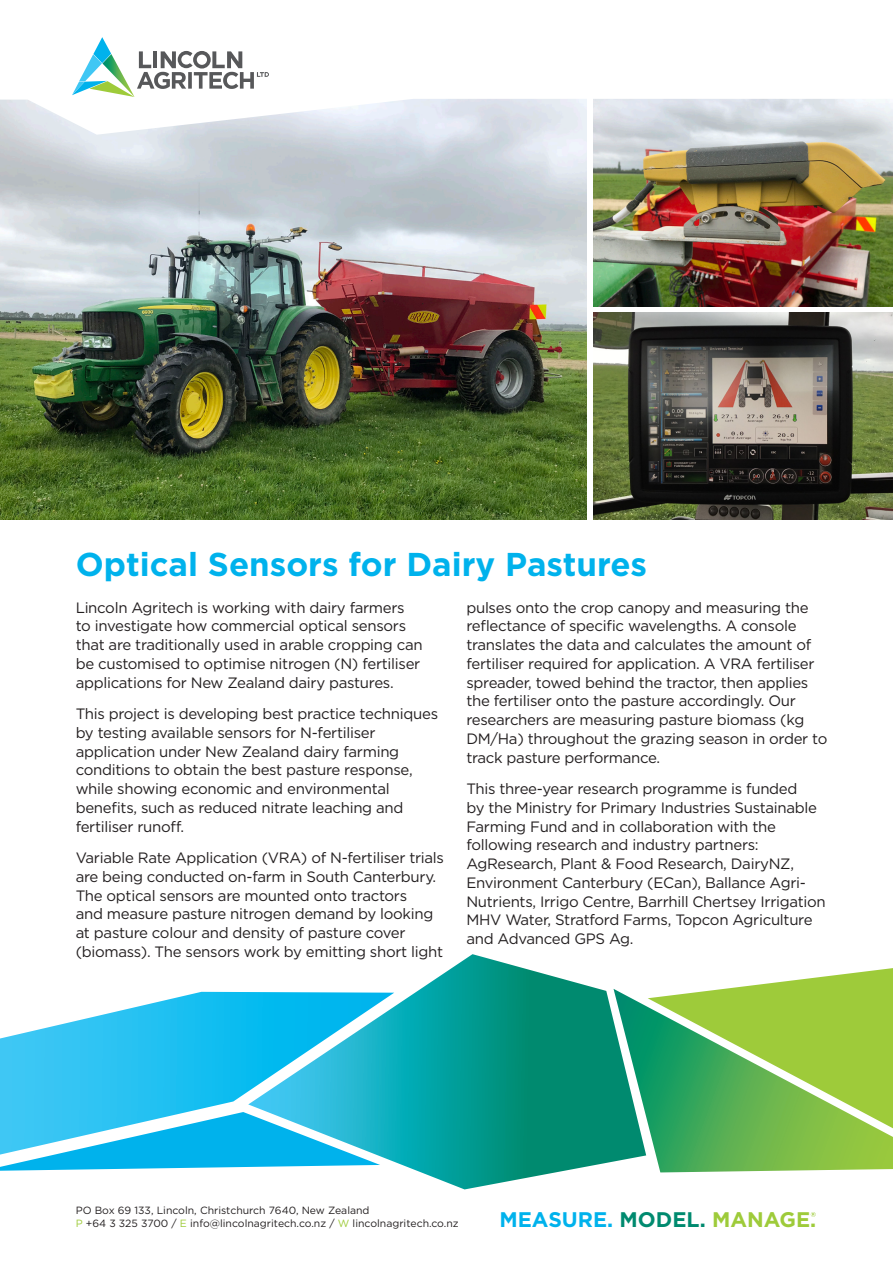
<style>
.page{position:relative;width:893px;height:1263px;background:#fff}
.page>*{position:absolute;margin:0;border:0;box-sizing:border-box;transform-origin:0 0}
.t1{font:700 33px "Gotham";color:#00b2ec}
.t2{font:700 21.15px "Gotham";color:#00b2ec}
.t3{font:15px/18.8px "Gotham";letter-spacing:-.02em;color:#231f20}
.t4{font:10.5px/13.6px "Gotham";color:#231f20}
.s1{color:#9ecb3a}
.s2{color:#008a6f}
</style>
<div class="page">
<img style="left:593px;top:135px;width:300px;height:171px">
<img style="left:0;top:135px;width:587px;height:385px">
<svg style="left:0;top:99px;width:893px;height:36px"></svg>
<svg style="left:72px;top:37px;width:197px;height:60px"></svg>
<img style="left:593px;top:312px;width:300px;height:208px">
<svg style="left:380px;top:954px;width:233px;height:235px"></svg>
<svg style="left:0;top:1154px;width:380px;height:17px"></svg>
<svg style="left:0;top:992px;width:394px;height:162px"></svg>
<svg style="left:613px;top:989px;width:280px;height:183px;background:#68b870"></svg>
<svg style="left:648px;top:968px;width:245px;height:160px;background:#8cc761"></svg>
<svg style="left:811px;top:1212px;width:5px;height:5px"></svg>
<p class="t1" style="left:76px;top:542px;width:573px">Optical Sensors for Dairy Pastures</p>
<p class="t3" style="left:466px;top:598px;width:363px">pulses onto the crop canopy and measuring the reflectance of specific wavelengths. A console translates the data and calculates the amount of fertiliser required for application. A VRA fertiliser spreader, towed behind the tractor, then applies the fertiliser onto the pasture accordingly. Our researchers are measuring pasture biomass (kg DM/Ha) throughout the grazing season in order to track pasture performance.</p>
<p class="t3" style="left:466px;top:779px;width:361px">This three-year research programme is funded<br>by the Ministry for Primary Industries Sustainable Farming Fund and in collaboration with the following research and industry partners:<br>AgResearch, Plant &amp; Food Research, DairyNZ, Environment Canterbury (ECan), Ballance Agri-Nutrients, Irrigo Centre, Barrhill Chertsey Irrigation MHV Water, Stratford Farms, Topcon Agriculture and Advanced GPS Ag.</p>
<p class="t3" style="left:76px;top:598px;width:348px">Lincoln Agritech is working with dairy farmers to investigate how commercial optical sensors that are traditionally used in arable cropping can be customised to optimise nitrogen (N) fertiliser applications for New Zealand dairy pastures.</p>
<p class="t3" style="left:76px;top:704px;width:364px">This project is developing best practice techniques by testing available sensors for N-fertiliser application under New Zealand dairy farming conditions to obtain the best pasture response, while showing economic and environmental benefits, such as reduced nitrate leaching and fertiliser runoff.</p>
<p class="t3" style="left:76px;top:848px;width:370px">Variable Rate Application (VRA) of N-fertiliser trials are being conducted on-farm in South Canterbury.<br>The optical sensors are mounted onto tractors<br>and measure pasture nitrogen demand by looking at pasture colour and density of pasture cover (biomass). The sensors work by emitting short light</p>
<p class="t4" style="left:76px;top:1203px;width:384px">PO Box 69 133, Lincoln, Christchurch 7640, New Zealand<br><span class="s1">P</span> +64 3 325 3700 / <span class="s1">E</span> info@lincolnagritech.co.nz / <span class="s1">W</span> lincolnagritech.co.nz</p>
<p class="t2" style="left:499px;top:1206px;width:318px">MEASURE. <span class="s2">MODEL.</span> <span class="s1">MANAGE.</span></p>
</div>
